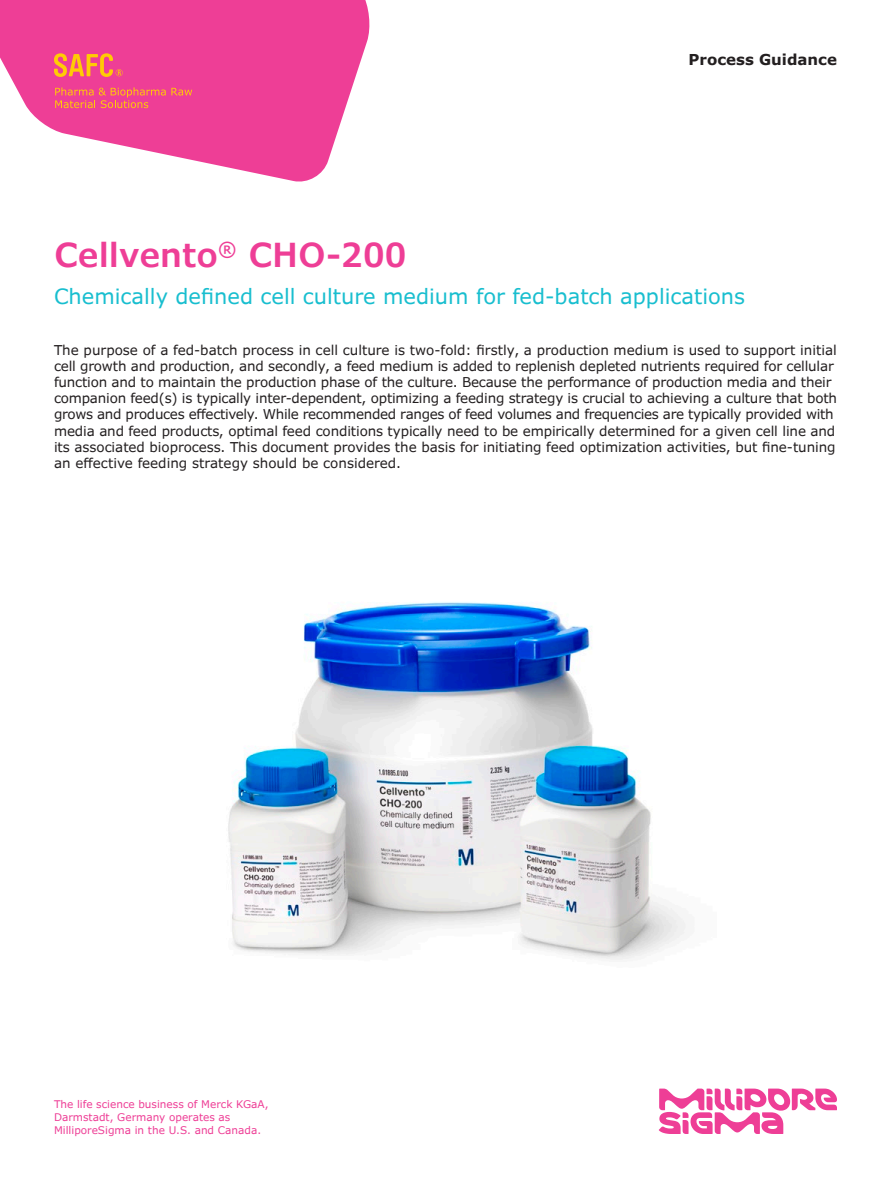
<style>
.page{position:relative;width:891px;height:1188px;background:#fff}
.page>*{position:absolute;margin:0;border:0;box-sizing:border-box;transform-origin:0 0}
.t1{font:600 33px "Verdana Pro";color:#ee3e96}
.t2{font:21px "Verdana Pro";color:#18becf}
.t3{font:700 15px "Verdana Pro";color:#231f20}
.t4{font:13.5px/16.2px "Verdana Pro";letter-spacing:-.015em;color:#231f20}
.t5{font:10.5px/12.6px "Verdana Pro";color:#ee3e96}
</style>
<div class="page">
<svg style="left:0;top:0;width:370px;height:182px;fill:#ee3e96"></svg>
<svg style="left:54px;top:53px;width:69px;height:24px;background:#f4765b"></svg>
<svg style="left:55px;top:87px;width:137px;height:21px;background:#f0577b"></svg>
<img style="left:228px;top:602px;width:458px;height:358px">
<svg style="left:659px;top:1089px;width:178px;height:45px"></svg>
<p class="t3" style="left:689px;top:50px;width:150px">Process Guidance</p>
<h1 class="t1" style="left:54px;top:234px;width:354px">Cellvento<sup>®</sup> CHO-200</h1>
<h2 class="t2" style="left:54px;top:283px;width:693px">Chemically defined cell culture medium for fed-batch applications</h2>
<p class="t4" style="left:54px;top:342px;width:785px">The purpose of a fed-batch process in cell culture is two-fold: firstly, a production medium is used to support initial cell growth and production, and secondly, a feed medium is added to replenish depleted nutrients required for cellular function and to maintain the production phase of the culture. Because the performance of production media and their companion feed(s) is typically inter-dependent, optimizing a feeding strategy is crucial to achieving a culture that both grows and produces effectively. While recommended ranges of feed volumes and frequencies are typically provided with media and feed products, optimal feed conditions typically need to be empirically determined for a given cell line and its associated bioprocess. This document provides the basis for initiating feed optimization activities, but fine-tuning an effective feeding strategy should be considered.</p>
<p class="t5" style="left:54px;top:1098px;width:216px">The life science business of Merck KGaA,<br>Darmstadt, Germany operates as<br>MilliporeSigma in the U.S. and Canada.</p>
</div>
